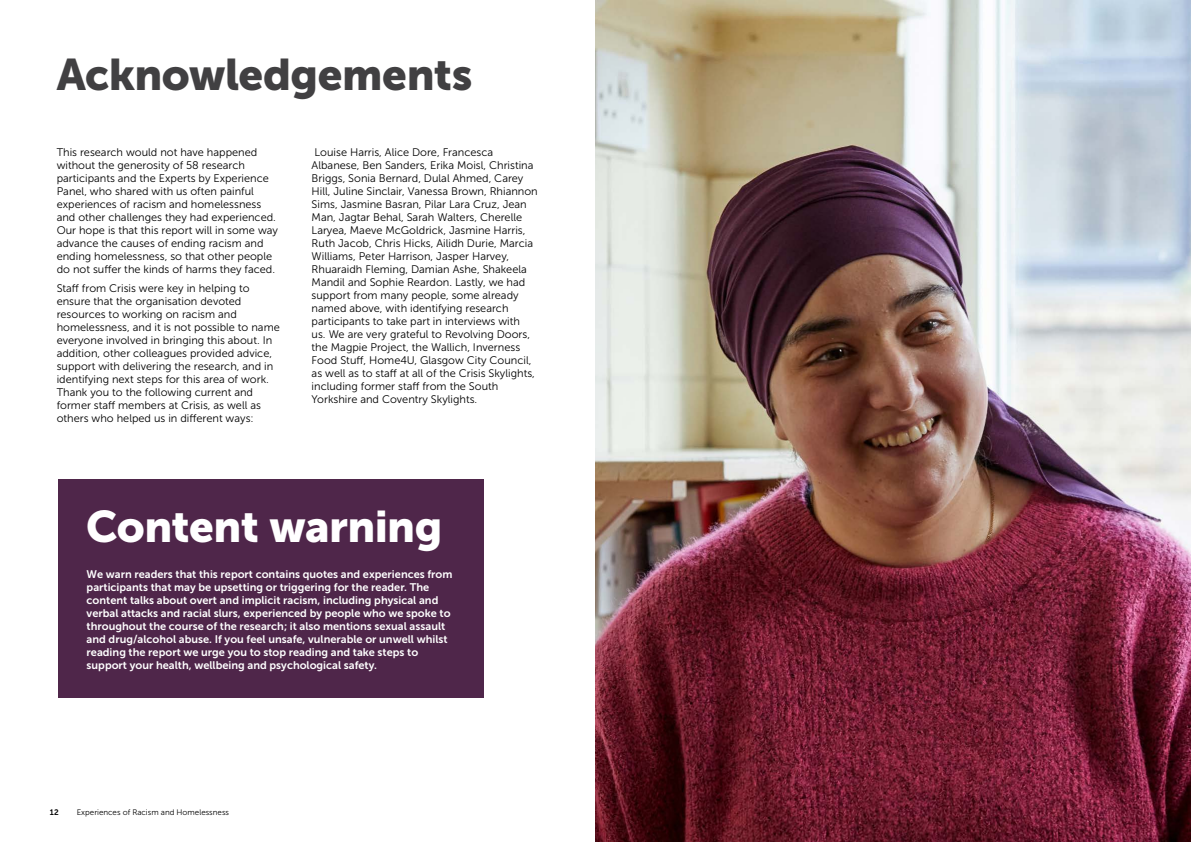
<style>
.page{position:relative;width:1191px;height:842px;background:#fff}
.page>*{position:absolute;margin:0;border:0;box-sizing:border-box;transform-origin:0 0}
.Page_title{font:44px "Museo Sans 900";letter-spacing:-.01em;color:#414042}
.Page_title-2{font:44px "Museo Sans 900";letter-spacing:-.015em;color:#fff}
.t1{font:11px/13px "Museo Sans 300";color:#000}
.t2{font:11px/13px "Museo Sans 700";color:#fff}
.t3{font:8px "Museo Sans 300";color:#000}
.t4{font:8px "Museo Sans 700";color:#000}
</style>
<div class="page">
<div style="left:58px;top:480px;width:425px;height:218px;background:#4f264a"></div>
<img style="left:595px;top:0;width:596px;height:842px">
<p class="Page_title" style="left:57px;top:49px;width:417px">Acknowledgements</p>
<p class="t1" style="left:57px;top:146px;width:223px">This research would not have happened without the generosity of 58 research participants and the Experts by Experience Panel, who shared with us often painful experiences of racism and homelessness and other challenges they had experienced.<br>Our hope is that this report will in some way advance the causes of ending racism and ending homelessness, so that other people do not suffer the kinds of harms they faced.</p>
<p class="t1" style="left:57px;top:282px;width:225px">Staff from Crisis were key in helping to ensure that the organisation devoted resources to working on racism and homelessness, and it is not possible to name everyone involved in bringing this about. In addition, other colleagues provided advice, support with delivering the research, and in identifying next steps for this area of work.<br>Thank you to the following current and former staff members at Crisis, as well as others who helped us in different ways:</p>
<p class="t1" style="left:312px;top:146px;width:228px">Louise Harris, Alice Dore, Francesca Albanese, Ben Sanders, Erika Moisl, Christina Briggs, Sonia Bernard, Dulal Ahmed, Carey Hill, Juline Sinclair, Vanessa Brown, Rhiannon Sims, Jasmine Basran, Pilar Lara Cruz, Jean Man, Jagtar Behal, Sarah Walters, Cherelle Laryea, Maeve McGoldrick, Jasmine Harris, Ruth Jacob, Chris Hicks, Ailidh Durie, Marcia Williams, Peter Harrison, Jasper Harvey, Rhuaraidh Fleming, Damian Ashe, Shakeela Mandil and Sophie Reardon. Lastly, we had support from many people, some already named above, with identifying research participants to take part in interviews with<br>us. We are very grateful to Revolving Doors, the Magpie Project, the Wallich, Inverness Food Stuff, Home4U, Glasgow City Council, as well as to staff at all of the Crisis Skylights, including former staff from the South Yorkshire and Coventry Skylights.</p>
<p class="Page_title-2" style="left:86px;top:501px;width:358px">Content warning</p>
<p class="t2" style="left:87px;top:568px;width:367px">We warn readers that this report contains quotes and experiences from participants that may be upsetting or triggering for the reader. The content talks about overt and implicit racism, including physical and verbal attacks and racial slurs, experienced by people who we spoke to throughout the course of the research; it also mentions sexual assault and drug/alcohol abuse. If you feel unsafe, vulnerable or unwell whilst reading the report we urge you to stop reading and take steps to support your health, wellbeing and psychological safety.</p>
<p class="t4" style="left:50px;top:808px;width:10px">12</p>
<p class="t3" style="left:77px;top:808px;width:154px">Experiences of Racism and Homelessness</p>
</div>
